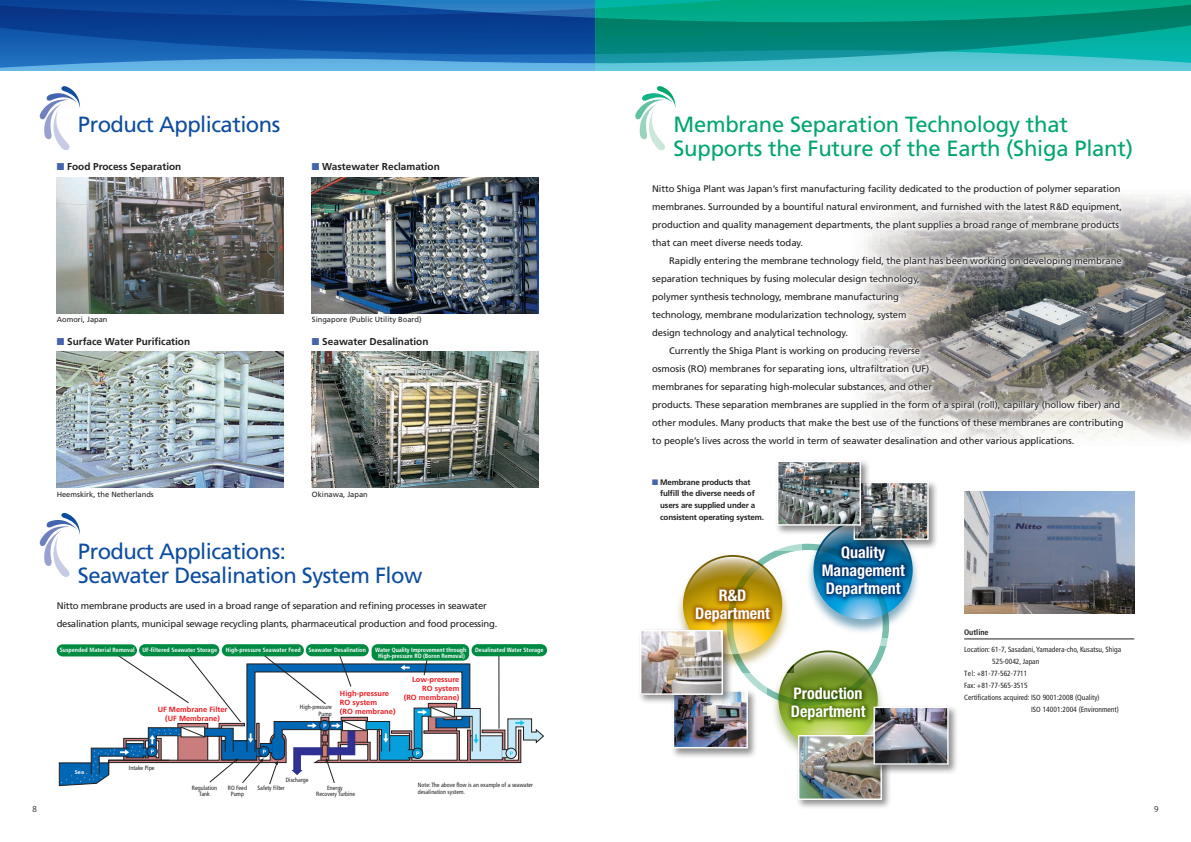
<style>
.page{position:relative;width:1191px;height:842px;background:#fff}
.page>*{position:absolute;margin:0;border:0;box-sizing:border-box;transform-origin:0 0}
.t1{font:22px/24px "Frutiger";letter-spacing:-.01em;color:#00a66e}
.t2{font:22px "Frutiger";letter-spacing:-.025em;color:#0d4da1}
.t3{font:700 condensed 16px/18px "Helvetica Neue";color:#fff;text-align:center}
.t4{font:700 10px "Frutiger";color:#231f20}
.t5{font:9.5px/18px "Frutiger";letter-spacing:-.01em;color:#231f20}
.t6{font:700 8px/11.9px "Frutiger";letter-spacing:-.02em;color:#231f20}
.t7{font:700 condensed 8px "Frutiger";color:#231f20}
.t8{font:8px "Koz Go Pro";color:#231f20}
.t9{font:condensed 7.5px/12px "Frutiger";color:#231f20}
.t10{font:700 7.5px/9px "Frutiger";color:#ee1d23;text-align:center}
.t11{font:7.5px "Frutiger";color:#231f20}
.t12{font:700 condensed 6.1px/6.6px "Frutiger";color:#fff;text-align:center}
.t13{font:condensed 6.1px/6.6px "Frutiger";color:#231f20;text-align:center}
.t14{font:700 5.5px "Frutiger";color:#fff}
.s1{color:#4365b0}
</style>
<div class="page">
<div style="left:0;top:63px;width:595px;height:8px;background:#65b4e4"></div>
<svg style="left:0;top:0;width:595px;height:63px;background:#1151a1"></svg>
<svg style="left:595px;top:0;width:596px;height:71px;background:#139e92"></svg>
<img style="left:1127px;top:195px;width:64px;height:246px">
<div style="left:139px;top:644px;width:80px;height:12px;background:#008b43;border-radius:6px"></div>
<div style="left:57px;top:644px;width:80px;height:12px;background:#008b43;border-radius:6px"></div>
<div style="left:222px;top:644px;width:82px;height:12px;background:#008b43;border-radius:6px"></div>
<div style="left:306px;top:644px;width:63px;height:12px;background:#008b43;border-radius:6px"></div>
<div style="left:371px;top:644px;width:98px;height:17px;background:#008b43;border-radius:6px"></div>
<div style="left:471px;top:644px;width:76px;height:12px;background:#008b43;border-radius:6px"></div>
<svg style="left:59px;top:650px;width:485px;height:136px"></svg>
<img style="left:57px;top:177px;width:226px;height:136px">
<img style="left:57px;top:351px;width:226px;height:137px">
<img style="left:312px;top:177px;width:227px;height:136px">
<img style="left:312px;top:351px;width:227px;height:137px">
<hr style="left:964px;top:639px;width:170px;height:1px;background:#231f20">
<svg style="left:733px;top:547px;width:156px;height:137px"></svg>
<img style="left:783px;top:536px;width:135px;height:100px">
<img style="left:752px;top:648px;width:137px;height:103px">
<img style="left:678px;top:550px;width:131px;height:111px">
<div style="left:851px;top:480px;width:87px;height:70px;background:#231f20;opacity:.5"></div>
<img style="left:855px;top:484px;width:71px;height:54px">
<div style="left:853px;top:482px;width:75px;height:58px;border:1px solid #fff"></div>
<div style="left:796px;top:733px;width:96px;height:77px;background:#231f20;opacity:.5"></div>
<img style="left:800px;top:737px;width:80px;height:61px">
<div style="left:798px;top:735px;width:84px;height:65px;border:1px solid #fff"></div>
<div style="left:775px;top:459px;width:96px;height:77px;background:#231f20;opacity:.5"></div>
<img style="left:779px;top:463px;width:80px;height:61px">
<div style="left:777px;top:461px;width:84px;height:65px;border:1px solid #fff"></div>
<div style="left:871px;top:705px;width:87px;height:70px;background:#231f20;opacity:.5"></div>
<img style="left:875px;top:709px;width:71px;height:54px">
<div style="left:873px;top:707px;width:75px;height:58px;border:1px solid #fff"></div>
<div style="left:671px;top:688px;width:87px;height:70px;background:#231f20;opacity:.5"></div>
<img style="left:675px;top:692px;width:71px;height:54px">
<div style="left:673px;top:690px;width:75px;height:58px;border:1px solid #fff"></div>
<div style="left:638px;top:628px;width:95px;height:77px;background:#231f20;opacity:.5"></div>
<img style="left:642px;top:632px;width:79px;height:61px">
<div style="left:640px;top:630px;width:83px;height:65px;border:1px solid #fff"></div>
<svg style="left:39px;top:512px;width:41px;height:65px"></svg>
<svg style="left:39px;top:86px;width:41px;height:65px"></svg>
<svg style="left:635px;top:86px;width:40px;height:65px"></svg>
<img style="left:964px;top:492px;width:170px;height:122px">
<svg style="left:860px;top:195px;width:267px;height:245px"></svg>
<p class="t2" style="left:78px;top:111px;width:204px">Product Applications</p>
<p class="t1" style="left:673px;top:113px;width:461px">Membrane Separation Technology that<br>Supports the Future of the Earth (Shiga Plant)</p>
<p class="t4" style="left:57px;top:161px;width:126px"><span class="s1">■</span> Food Process Separation</p>
<p class="t4" style="left:312px;top:161px;width:129px"><span class="s1">■</span> Wastewater Reclamation</p>
<p class="t11" style="left:57px;top:315px;width:52px">Aomori, Japan</p>
<p class="t11" style="left:312px;top:315px;width:111px">Singapore (Public Utility Board)</p>
<p class="t4" style="left:57px;top:335px;width:135px"><span class="s1">■</span> Surface Water Purification</p>
<p class="t4" style="left:312px;top:335px;width:118px"><span class="s1">■</span> Seawater Desalination</p>
<p class="t11" style="left:57px;top:490px;width:99px">Heemskirk, the Netherlands</p>
<p class="t11" style="left:312px;top:490px;width:57px">Okinawa, Japan</p>
<p class="t2" style="left:78px;top:538px;width:209px">Product Applications:</p>
<p class="t2" style="left:78px;top:562px;width:346px">Seawater Desalination System Flow</p>
<p class="t5" style="left:57px;top:597px;width:442px">Nitto membrane products are used in a broad range of separation and refining processes in seawater desalination plants, municipal sewage recycling plants, pharmaceutical production and food processing.</p>
<p class="t12" style="left:308px;top:647px;width:59px">Seawater Desalination</p>
<p class="t12" style="left:375px;top:646px;width:92px">Water Quality Improvement through<br>High-pressure RO (Boron Removal)</p>
<p class="t12" style="left:60px;top:647px;width:76px">Suspended Material Removal</p>
<p class="t12" style="left:142px;top:647px;width:76px">UF-filtered Seawater Storage</p>
<p class="t12" style="left:226px;top:647px;width:76px">High-pressure Seawater Feed</p>
<p class="t12" style="left:475px;top:647px;width:70px">Desalinated Water Storage</p>
<p class="t14" style="left:75px;top:769px;width:11px">Sea</p>
<p class="t10" style="left:158px;top:705px;width:71px">UF Membrane Filter (UF Membrane)</p>
<p class="t13" style="left:300px;top:704px;width:34px;text-align:right">High-pressure<br>Pump</p>
<p class="t10" style="left:340px;top:688px;width:57px;text-align:left">High-pressure<br>RO system<br>(RO membrane)</p>
<p class="t10" style="left:404px;top:675px;width:57px;text-align:right">Low-pressure<br>RO system<br>(RO membrane)</p>
<p class="t13" style="left:129px;top:765px;width:27px">Intake Pipe</p>
<p class="t13" style="left:286px;top:776px;width:24px">Discharge</p>
<p class="t13" style="left:192px;top:784px;width:27px">Regulation<br>Tank</p>
<p class="t13" style="left:257px;top:784px;width:29px">Safety Filter</p>
<p class="t13" style="left:228px;top:784px;width:21px">RO Feed<br>Pump</p>
<p class="t13" style="left:316px;top:784px;width:40px">Energy<br>Recovery Turbine</p>
<p class="t13" style="left:418px;top:782px;width:117px;text-align:left">Note: The above flow is an example of a seawater desalination system.</p>
<p class="t5" style="left:652px;top:180px;width:471px">Nitto Shiga Plant was Japan’s first manufacturing facility dedicated to the production of polymer separation membranes. Surrounded by a bountiful natural environment, and furnished with the latest R&amp;D equipment, production and quality management departments, the plant supplies a broad range of membrane products that can meet diverse needs today.</p>
<p class="t5" style="left:652px;top:252px;width:471px;text-indent:17px">Rapidly entering the membrane technology field, the plant has been working on developing membrane separation techniques by fusing molecular design technology,<br>polymer synthesis technology, membrane manufacturing<br>technology, membrane modularization technology, system<br>design technology and analytical technology.</p>
<p class="t5" style="left:652px;top:342px;width:473px;text-indent:17px">Currently the Shiga Plant is working on producing reverse<br>osmosis (RO) membranes for separating ions, ultrafiltration (UF)<br>membranes for separating high-molecular substances, and other<br>products. These separation membranes are supplied in the form of a spiral (roll), capillary (hollow fiber) and other modules. Many products that make the best use of the functions of these membranes are contributing to people’s lives across the world in term of seawater desalination and other various applications.</p>
<p class="t6" style="left:660px;top:476px;width:105px;text-indent:-8px"><span class="s1">■</span> Membrane products that fulfill the diverse needs of users are supplied under a consistent operating system.</p>
<p class="t3" style="left:695px;top:586px;width:76px">R&amp;D<br>Department</p>
<p class="t3" style="left:822px;top:543px;width:84px">Quality<br>Management<br>Department</p>
<p class="t3" style="left:791px;top:684px;width:76px;text-align:left">Production<br>Department</p>
<p class="t7" style="left:964px;top:627px;width:26px">Outline</p>
<p class="t9" style="left:992px;top:643px;width:130px;text-indent:-28px">Location: 61-7, Sasadani, Yamadera-cho, Kusatsu, Shiga<br>525-0042, Japan</p>
<p class="t9" style="left:964px;top:667px;width:65px">Tel: +81-77-562-7711</p>
<p class="t9" style="left:964px;top:679px;width:65px">Fax: +81-77-565-3515</p>
<p class="t9" style="left:964px;top:691px;width:137px">Certifications acquired: ISO 9001:2008 (Quality)</p>
<p class="t9" style="left:1031px;top:703px;width:89px">ISO 14001:2004 (Environment)</p>
<p class="t8" style="left:32px;top:804px;width:6px">8</p>
<p class="t8" style="left:1154px;top:804px;width:6px">9</p>
</div>
